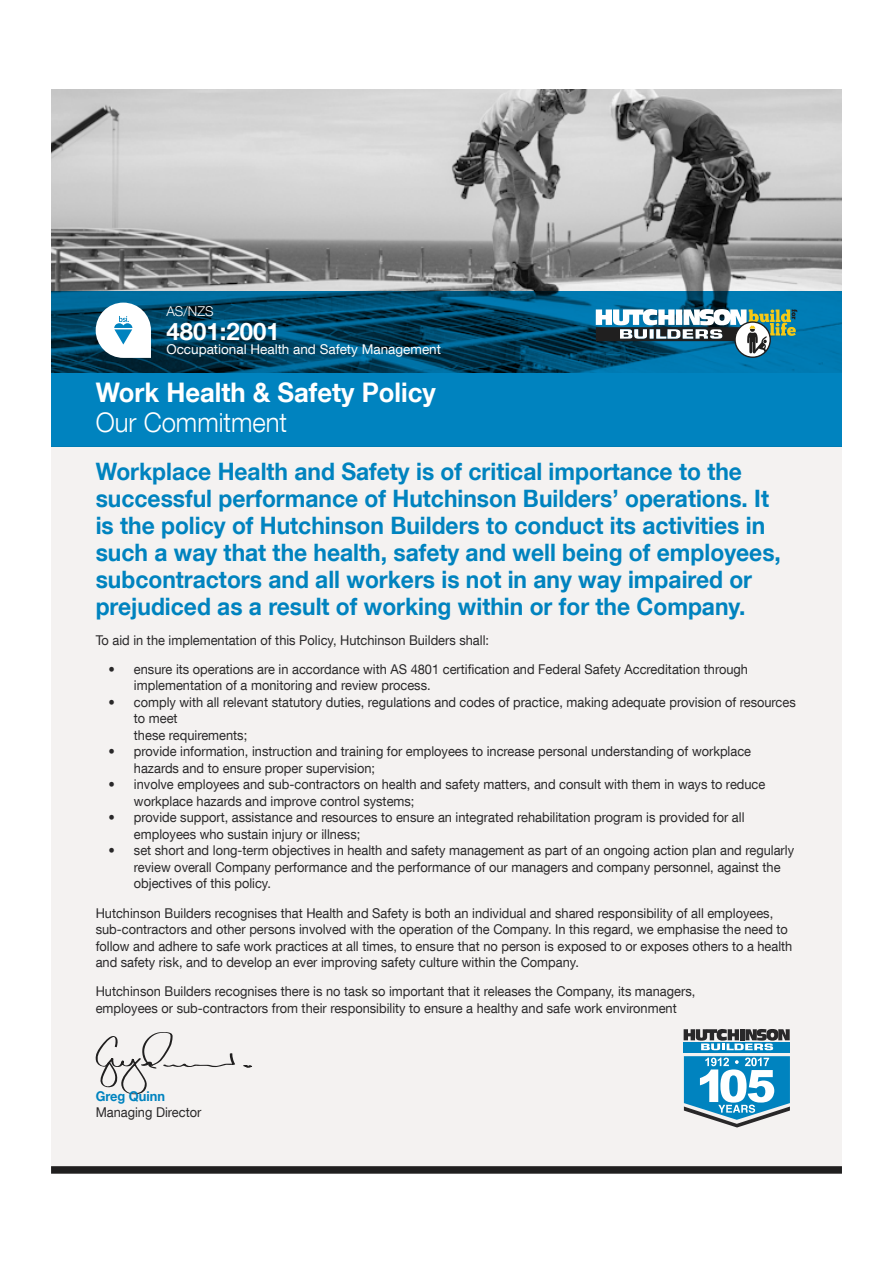
<style>
.page{position:relative;width:893px;height:1263px;background:#fff}
.page>*{position:absolute;margin:0;border:0;box-sizing:border-box;transform-origin:0 0}
.t1{font:700 27px "Helvetica Neue LT Com";color:#fff;scale:.95 1}
.t2{font:300 27px "Helvetica Neue LT Com";color:#fff;scale:.95 1}
.t3{font:700 24px/27px "Helvetica Neue LT Com";color:#0083bf;scale:.95 1}
.t4{font:700 24px "Helvetica Neue LT Com";color:#fff}
.t5{font:13.5px/16.5px "Helvetica Neue LT Com";color:#292829;scale:.95 1}
.t6{font:13.5px "Helvetica Neue LT Com";color:#fff}
.t7{font:700 13.5px "Helvetica Neue LT Com";color:#0083bf;scale:.95 1}
.t8{font:300 13.5px "Helvetica Neue LT Com";color:#fff}
</style>
<div class="page">
<div style="left:51px;top:291px;width:791px;height:155px;background:#0083bf"></div>
<img style="left:51px;top:89px;width:791px;height:283px">
<svg style="left:96px;top:303px;width:55px;height:55px;background:#c4d8e2"></svg>
<div style="left:51px;top:446px;width:791px;height:720px;background:#f4f2f1"></div>
<div style="left:51px;top:1166px;width:791px;height:8px;background:#201f1f"></div>
<svg style="left:95px;top:1032px;width:140px;height:62px"></svg>
<svg style="left:243px;top:1065px;width:9px;height:3px"></svg>
<svg style="left:596px;top:309px;width:201px;height:49px"></svg>
<svg style="left:684px;top:1050px;width:106px;height:2px"></svg>
<svg style="left:684px;top:1029px;width:106px;height:21px"></svg>
<svg style="left:684px;top:1056px;width:106px;height:71px"></svg>
<p class="t8" style="left:166px;top:303px;width:49px">AS/NZS</p>
<h2 class="t4" style="left:166px;top:317px;width:115px">4801:2001</h2>
<p class="t6" style="left:166px;top:341px;width:276px">Occupational Health and Safety Management</p>
<h1 class="t1" style="left:96px;top:376px;width:359px">Work Health &amp; Safety Policy</h1>
<h1 class="t2" style="left:96px;top:405px;width:203px">Our Commitment</h1>
<p class="t3" style="left:96px;top:458px;width:723px">Workplace Health and Safety is of critical importance to the successful performance of Hutchinson Builders’ operations. It is the policy of Hutchinson Builders to conduct its activities in such a way that the health, safety and well being of employees, subcontractors and all workers is not in any way impaired or prejudiced as a result of working within or for the Company.</p>
<p class="t5" style="left:96px;top:631px;width:416px">To aid in the implementation of this Policy, Hutchinson Builders shall:</p>
<p class="t5" style="left:134px;top:661px;width:648px;text-indent:-26px">• ensure its operations are in accordance with AS 4801 certification and Federal Safety Accreditation through implementation of a monitoring and review process.</p>
<p class="t5" style="left:134px;top:694px;width:698px;text-indent:-26px">• comply with all relevant statutory duties, regulations and codes of practice, making adequate provision of resources to meet<br>these requirements;</p>
<p class="t5" style="left:134px;top:743px;width:651px;text-indent:-26px">• provide information, instruction and training for employees to increase personal understanding of workplace hazards and to ensure proper supervision;</p>
<p class="t5" style="left:134px;top:776px;width:666px;text-indent:-26px">• involve employees and sub-contractors on health and safety matters, and consult with them in ways to reduce workplace hazards and improve control systems;</p>
<p class="t5" style="left:134px;top:809px;width:644px;text-indent:-26px">• provide support, assistance and resources to ensure an integrated rehabilitation program is provided for all employees who sustain injury or illness;</p>
<p class="t5" style="left:134px;top:842px;width:696px;text-indent:-26px">• set short and long-term objectives in health and safety management as part of an ongoing action plan and regularly review overall Company performance and the performance of our managers and company personnel, against the objectives of this policy.</p>
<p class="t5" style="left:96px;top:904px;width:735px">Hutchinson Builders recognises that Health and Safety is both an individual and shared responsibility of all employees, sub-contractors and other persons involved with the operation of the Company. In this regard, we emphasise the need to follow and adhere to safe work practices at all times, to ensure that no person is exposed to or exposes others to a health and safety risk, and to develop an ever improving safety culture within the Company.</p>
<p class="t5" style="left:96px;top:983px;width:633px">Hutchinson Builders recognises there is no task so important that it releases the Company, its managers, employees or sub-contractors from their responsibility to ensure a healthy and safe work environment</p>
<p class="t7" style="left:96px;top:1087px;width:75px">Greg Quinn</p>
<p class="t5" style="left:96px;top:1104px;width:113px">Managing Director</p>
</div>
